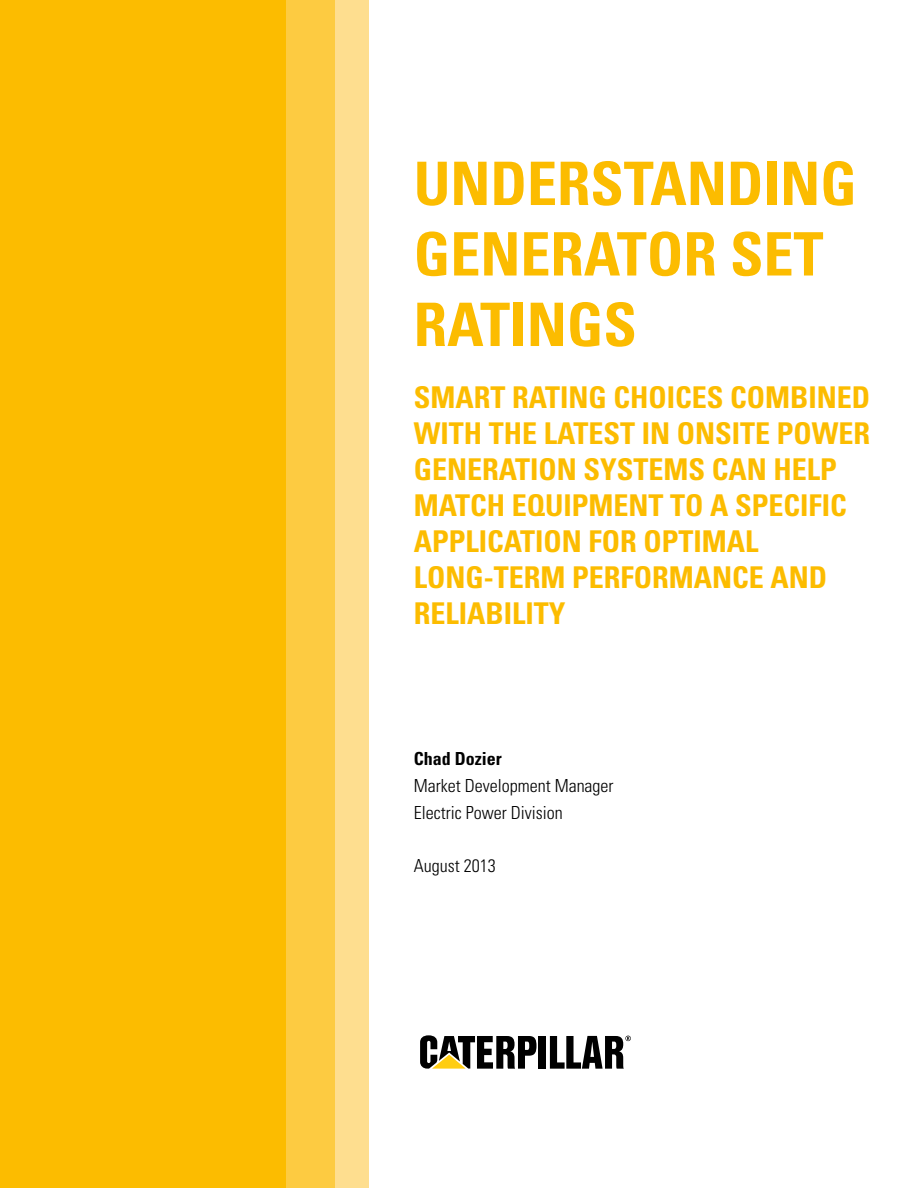
<style>
.page{position:relative;width:918px;height:1188px;background:#fff}
.page>*{position:absolute;margin:0;border:0;box-sizing:border-box;transform-origin:0 0}
.t1{font:700 condensed 60px/70.5px "Univers LT Std";color:#fcbc00}
.t2{font:700 condensed 30px/36px "Univers LT Std";color:#fcbc00}
.t3{font:300 condensed 18px/27px "Univers LT Std";color:#000}
.t4{font:700 condensed 18px "Univers LT Std";color:#000}
</style>
<div class="page">
<div style="left:286px;top:0;width:49px;height:1188px;background:#fdcb41"></div>
<div style="left:0;top:0;width:286px;height:1188px;background:#fcbc00"></div>
<div style="left:335px;top:0;width:34px;height:1188px;background:#fede8f"></div>
<div style="left:539px;top:1036px;width:7px;height:33px;background:#000"></div>
<svg style="left:420px;top:1035px;width:116px;height:34px"></svg>
<svg style="left:550px;top:1036px;width:81px;height:33px"></svg>
<h1 class="t1" style="left:414px;top:148px;width:445px">UNDERSTANDING<br>GENERATOR SET<br>RATINGS</h1>
<p class="t2" style="left:414px;top:379px;width:458px">SMART RATING CHOICES COMBINED<br>WITH THE LATEST IN ONSITE POWER<br>GENERATION SYSTEMS CAN HELP<br>MATCH EQUIPMENT TO A SPECIFIC<br>APPLICATION FOR OPTIMAL<br>LONG-TERM PERFORMANCE AND<br>RELIABILITY</p>
<p class="t4" style="left:414px;top:748px;width:90px">Chad Dozier</p>
<p class="t3" style="left:414px;top:773px;width:201px">Market Development Manager<br>Electric Power Division</p>
<p class="t3" style="left:414px;top:852px;width:83px">August 2013</p>
</div>
